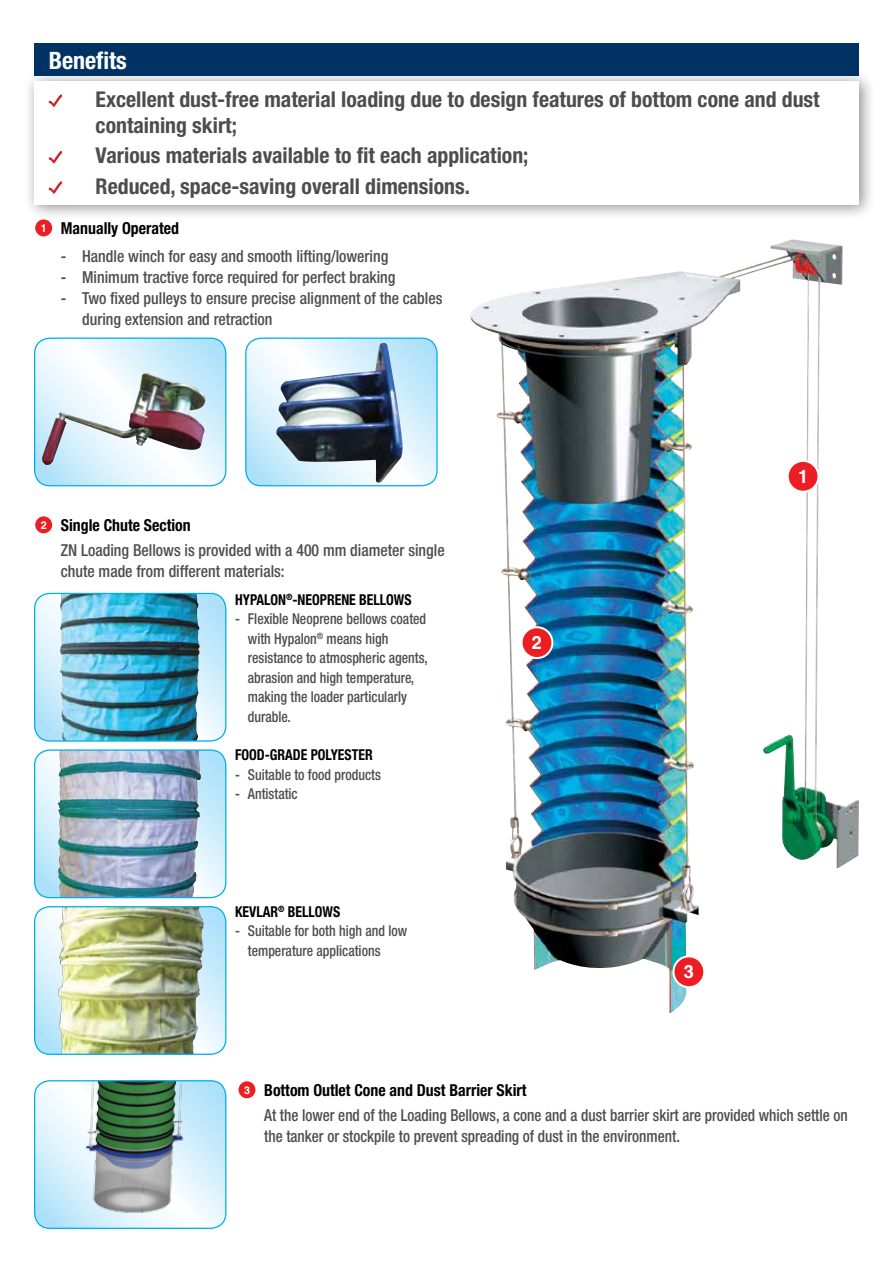
<style>
.page{position:relative;width:893px;height:1263px;background:#fff}
.page>*{position:absolute;margin:0;border:0;box-sizing:border-box;transform-origin:0 0}
.t1{font:700 condensed 24px "Helvetica Neue LT Std";color:#fff}
.t2{font:700 condensed 21.75px/26.1px "Helvetica Neue LT Std";color:#4d4d4f}
.t3{font:700 18.15px "Helvetica";color:#fff}
.t4{font:500 condensed 16.5px/21px "Helvetica Neue LT Std";color:#4d4d4f;scale:.96 1}
.t5{font:500 condensed 16.5px/21px "Helvetica Neue LT Std";color:#4d4d4f;scale:.92 1}
.t6{font:700 condensed 16.5px "Helvetica Neue LT Std";color:#000;scale:.96 1}
.t7{font:500 condensed 15px/19.5px "Helvetica Neue LT Std";color:#4d4d4f;scale:.92 1}
.t8{font:700 condensed 15px "Helvetica Neue LT Std";color:#000;scale:.92 1}
.t9{font:700 10.65px "Helvetica";color:#fff}
</style>
<div class="page">
<svg style="left:35px;top:593px;width:191px;height:148px;background:#cfedfb"></svg>
<img style="left:59px;top:595px;width:141px;height:145px">
<div style="left:34px;top:593px;width:192px;height:149px;border:1px solid #00aeef;border-radius:15px"></div>
<svg style="left:35px;top:338px;width:191px;height:148px"></svg>
<img style="left:41px;top:373px;width:166px;height:93px">
<div style="left:34px;top:338px;width:192px;height:148px;border:1px solid #00aeef;border-radius:15px"></div>
<img style="left:35px;top:1081px;width:191px;height:147px">
<div style="left:34px;top:1080px;width:192px;height:149px;border:1px solid #00aeef;border-radius:15px"></div>
<svg style="left:35px;top:750px;width:191px;height:148px;background:#ceedfb"></svg>
<img style="left:55px;top:751px;width:147px;height:145px">
<div style="left:34px;top:749px;width:192px;height:149px;border:1px solid #00aeef;border-radius:15px"></div>
<svg style="left:246px;top:338px;width:191px;height:148px;background:#d1eefc"></svg>
<img style="left:276px;top:343px;width:127px;height:140px">
<div style="left:245px;top:338px;width:193px;height:148px;border:1px solid #00aeef;border-radius:15px"></div>
<svg style="left:35px;top:907px;width:191px;height:147px;background:#ceedfb"></svg>
<img style="left:57px;top:908px;width:147px;height:145px">
<div style="left:34px;top:906px;width:192px;height:149px;border:1px solid #00aeef;border-radius:15px"></div>
<div style="left:35px;top:219px;width:18px;height:18px;background:#ed1d24;border-radius:50%"></div>
<div style="left:34px;top:218px;width:19px;height:20px;border:1px solid #fff;border-radius:50%"></div>
<div style="left:35px;top:516px;width:18px;height:18px;background:#ed1d24;border-radius:50%"></div>
<div style="left:34px;top:515px;width:19px;height:19px;border:1px solid #fff;border-radius:50%"></div>
<div style="left:238px;top:1081px;width:18px;height:18px;background:#ed1d24;border-radius:50%"></div>
<div style="left:237px;top:1080px;width:20px;height:19px;border:1px solid #fff;border-radius:50%"></div>
<img style="left:470px;top:239px;width:389px;height:774px">
<div style="left:788px;top:461px;width:30px;height:31px;background:#ed1d24;border-radius:50%"></div>
<div style="left:787px;top:460px;width:32px;height:33px;border:2px solid #fff;border-radius:50%"></div>
<div style="left:522px;top:627px;width:30px;height:31px;background:#ed1d24;border-radius:50%"></div>
<div style="left:520px;top:626px;width:33px;height:33px;border:2px solid #fff;border-radius:50%"></div>
<div style="left:673px;top:956px;width:31px;height:31px;background:#ed1d24;border-radius:50%"></div>
<div style="left:672px;top:955px;width:33px;height:33px;border:2px solid #fff;border-radius:50%"></div>
<div style="left:23px;top:69px;width:853px;height:152px;background:#000;opacity:.5"></div>
<div style="left:34px;top:81px;width:825px;height:123px;background:#fff"></div>
<div style="left:34px;top:43px;width:825px;height:33px;background:#003263"></div>
<svg style="left:48px;top:94px;width:14px;height:13px"></svg>
<svg style="left:48px;top:150px;width:14px;height:14px"></svg>
<svg style="left:48px;top:181px;width:14px;height:13px"></svg>
<h1 class="t1" style="left:49px;top:45px;width:80px">Benefits</h1>
<h2 class="t2" style="left:96px;top:86px;width:726px">Excellent dust-free material loading due to design features of bottom cone and dust containing skirt;</h2>
<h2 class="t2" style="left:96px;top:140px;width:434px;line-height:30.3px">Various materials available to fit each application;<br>Reduced, space-saving overall dimensions.</h2>
<p class="t9" style="left:41px;top:222px;width:7px">1</p>
<p class="t6" style="left:61px;top:218px;width:125px">Manually Operated</p>
<p class="t4" style="left:61px;top:245px;width:343px">- Handle winch for easy and smooth lifting/lowering</p>
<p class="t4" style="left:61px;top:266px;width:350px">- Minimum tractive force required for perfect braking</p>
<p class="t4" style="left:82px;top:287px;width:377px;text-indent:-21px">- Two fixed pulleys to ensure precise alignment of the cables during extension and retraction</p>
<p class="t9" style="left:41px;top:518px;width:7px">2</p>
<p class="t6" style="left:61px;top:515px;width:137px">Single Chute Section</p>
<p class="t4" style="left:61px;top:539px;width:401px">ZN Loading Bellows is provided with a 400 mm diameter single chute made from different materials:</p>
<p class="t8" style="left:235px;top:590px;width:193px">HYPALON<sup>®</sup>-NEOPRENE BELLOWS</p>
<p class="t7" style="left:248px;top:609px;width:197px;text-indent:-13px">- Flexible Neoprene bellows coated with Hypalon<sup>®</sup> means high resistance to atmospheric agents, abrasion and high temperature, making the loader particularly durable.</p>
<p class="t8" style="left:235px;top:746px;width:151px">FOOD-GRADE POLYESTER</p>
<p class="t7" style="left:235px;top:764px;width:160px">- Suitable to food products</p>
<p class="t7" style="left:235px;top:784px;width:70px">- Antistatic</p>
<p class="t3" style="left:532px;top:632px;width:12px">2</p>
<p class="t3" style="left:798px;top:465px;width:12px">1</p>
<p class="t8" style="left:235px;top:902px;width:116px">KEVLAR<sup>®</sup> BELLOWS</p>
<p class="t7" style="left:248px;top:921px;width:175px;text-indent:-13px">- Suitable for both high and low temperature applications</p>
<p class="t9" style="left:244px;top:1083px;width:7px">3</p>
<p class="t6" style="left:264px;top:1080px;width:275px">Bottom Outlet Cone and Dust Barrier Skirt</p>
<p class="t3" style="left:684px;top:961px;width:12px">3</p>
<p class="t5" style="left:264px;top:1104px;width:636px">At the lower end of the Loading Bellows, a cone and a dust barrier skirt are provided which settle on the tanker or stockpile to prevent spreading of dust in the environment.</p>
</div>
